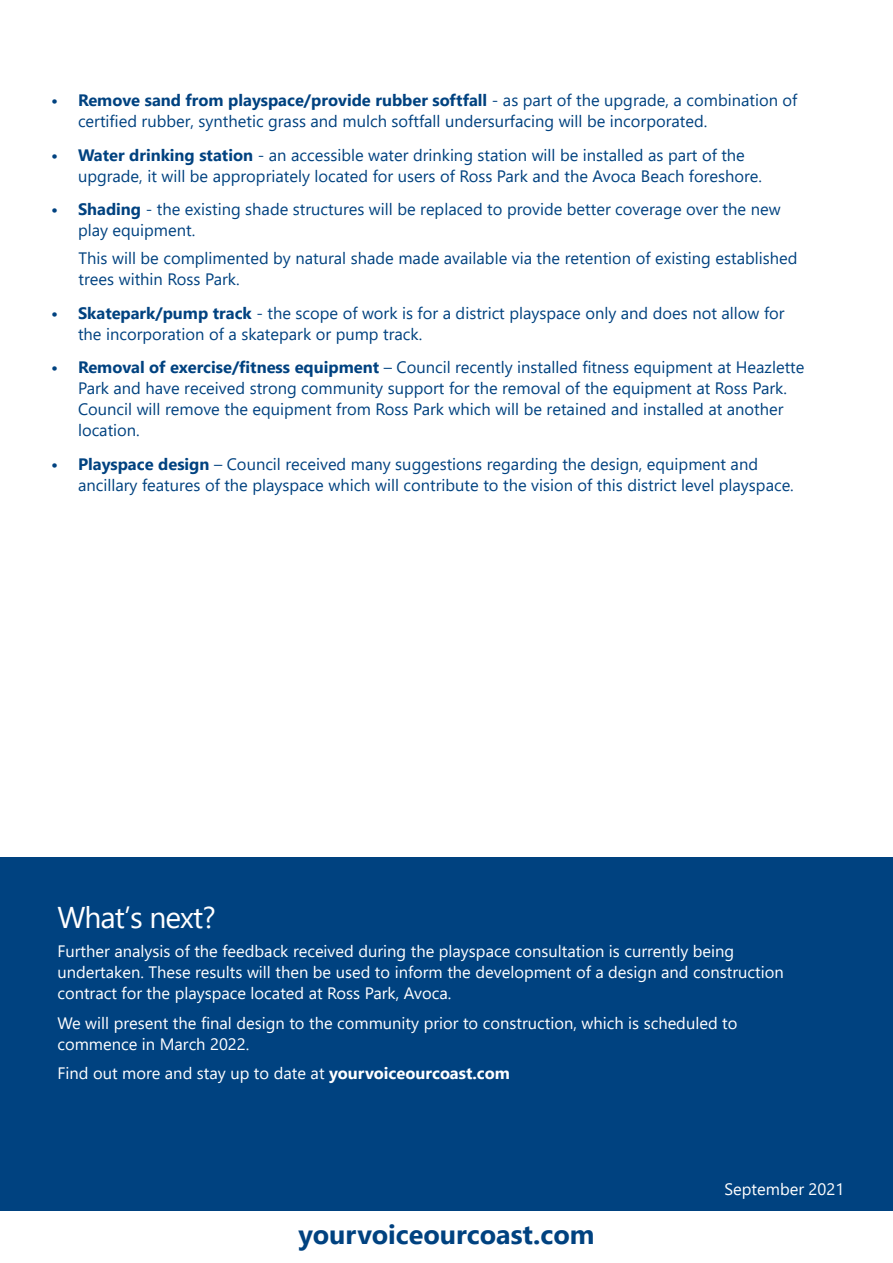
<style>
.page{position:relative;width:893px;height:1263px;background:#fff}
.page>*{position:absolute;margin:0;border:0;box-sizing:border-box;transform-origin:0 0}
.Sub_Heading{font:30px "Segoe UI";letter-spacing:-.03em;color:#fff}
.t1{font:700 27px "Segoe UI";color:#004280}
.Paragraph{font:16.5px/21px "Segoe UI";color:#004280}
.Paragraph-2{font:16.5px/21px "Segoe UI";color:#fff}
.s1{font-weight:700}
</style>
<div class="page">
<div style="left:0;top:857px;width:893px;height:354px;background:#004280"></div>
<p class="Paragraph" style="left:78px;top:88px;width:721px;text-indent:-27px"><span class="s1">• Remove sand from playspace/provide rubber softfall</span> - as part of the upgrade, a combination of certified rubber, synthetic grass and mulch softfall undersurfacing will be incorporated.</p>
<p class="Paragraph" style="left:78px;top:143px;width:685px;text-indent:-27px"><span class="s1">• Water drinking station</span> - an accessible water drinking station will be installed as part of the upgrade, it will be appropriately located for users of Ross Park and the Avoca Beach foreshore.</p>
<p class="Paragraph" style="left:78px;top:198px;width:704px;text-indent:-27px"><span class="s1">• Shading</span> - the existing shade structures will be replaced to provide better coverage over the new play equipment.</p>
<p class="Paragraph" style="left:79px;top:246px;width:720px">This will be complimented by natural shade made available via the retention of existing established trees within Ross Park.</p>
<p class="Paragraph" style="left:78px;top:301px;width:708px;text-indent:-27px"><span class="s1">• Skatepark/pump track</span> - the scope of work is for a district playspace only and does not allow for the incorporation of a skatepark or pump track.</p>
<p class="Paragraph" style="left:78px;top:356px;width:728px;text-indent:-27px"><span class="s1">• Removal of exercise/fitness equipment</span> – Council recently installed fitness equipment at Heazlette Park and have received strong community support for the removal of the equipment at Ross Park.<br>Council will remove the equipment from Ross Park which will be retained and installed at another location.</p>
<p class="Paragraph" style="left:78px;top:452px;width:717px;text-indent:-27px"><span class="s1">• Playspace design</span> – Council received many suggestions regarding the design, equipment and ancillary features of the playspace which will contribute to the vision of this district level playspace.</p>
<h1 class="Sub_Heading" style="left:57px;top:889px;width:160px">What’s next?</h1>
<p class="Paragraph-2" style="left:57px;top:939px;width:728px">Further analysis of the feedback received during the playspace consultation is currently being undertaken. These results will then be used to inform the development of a design and construction contract for the playspace located at Ross Park, Avoca.</p>
<p class="Paragraph-2" style="left:57px;top:1011px;width:682px">We will present the final design to the community prior to construction, which is scheduled to commence in March 2022.</p>
<p class="Paragraph-2" style="left:57px;top:1061px;width:454px">Find out more and stay up to date at <span class="s1">yourvoiceourcoast.com</span></p>
<h2 class="t1" style="left:298px;top:1208px;width:298px">yourvoiceourcoast.com</h2>
<p class="Paragraph-2" style="left:724px;top:1177px;width:121px">September 2021</p>
</div>
